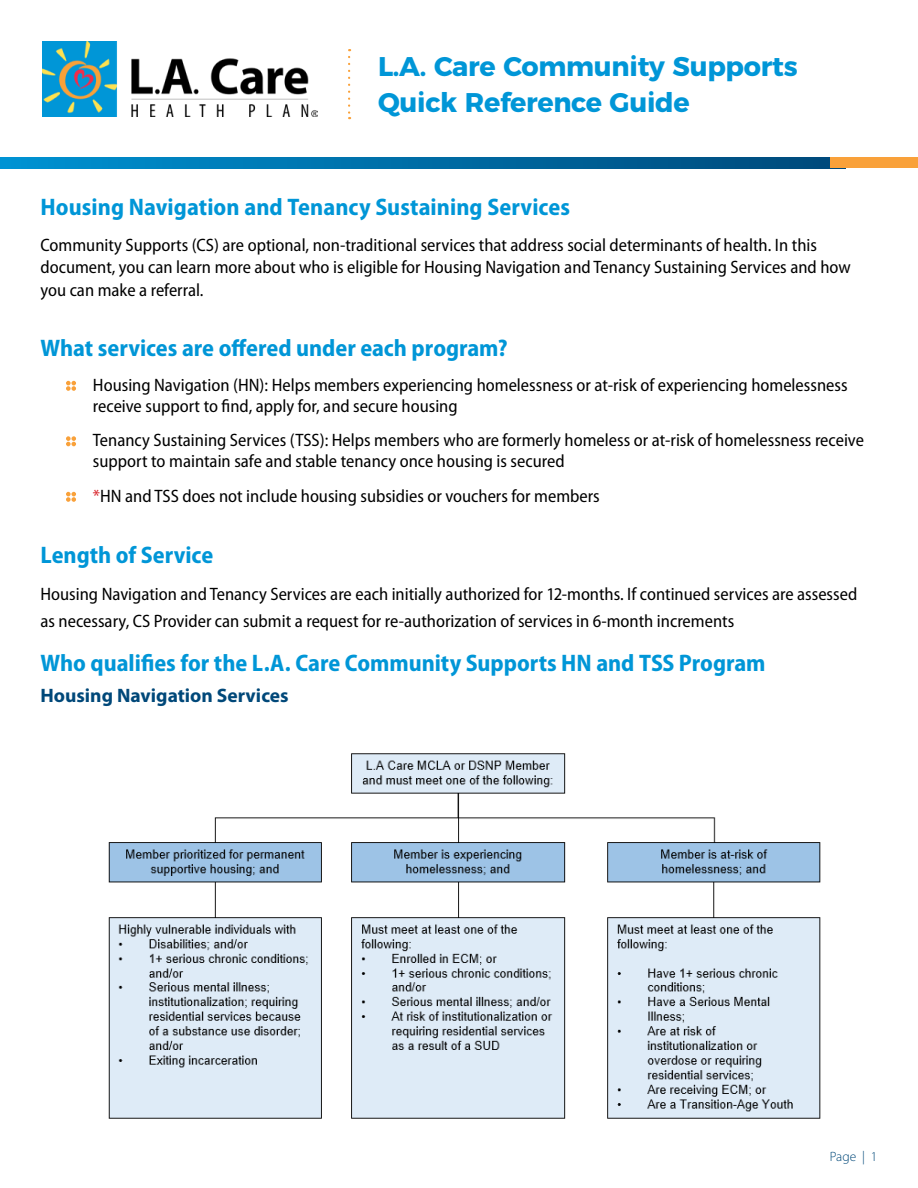
<style>
.page{position:relative;width:918px;height:1188px;background:#fff}
.page>*{position:absolute;margin:0;border:0;box-sizing:border-box;transform-origin:0 0}
.t1{font:700 27px/35.7px "Montserrat";letter-spacing:-.01em;color:#0096d7}
.t2{font:700 semi-condensed 24px "Myriad Pro";color:#0096d7}
.t3{font:700 19.5px "Myriad Pro";color:#004879}
.t4{font:semi-condensed 18px/22.5px "Myriad Pro";color:#000}
.t5{font:300 13.5px "Myriad Pro";color:#004879}
.s1{color:#d71d24}
</style>
<div class="page">
<svg style="left:0;top:157px;width:830px;height:11px"></svg>
<div style="left:830px;top:157px;width:88px;height:11px;background:#f9a13a"></div>
<svg style="left:348px;top:57px;width:2px;height:62px"></svg>
<img style="left:42px;top:42px;width:276px;height:75px">
<svg style="left:66px;top:381px;width:10px;height:10px"></svg>
<svg style="left:66px;top:436px;width:10px;height:10px"></svg>
<svg style="left:66px;top:492px;width:10px;height:10px"></svg>
<img style="left:108px;top:753px;width:713px;height:366px">
<h1 class="t1" style="left:378px;top:47px;width:421px">L.A. Care Community Supports<br>Quick Reference Guide</h1>
<h2 class="t2" style="left:40px;top:193px;width:531px">Housing Navigation and Tenancy Sustaining Services</h2>
<p class="t4" style="left:40px;top:234px;width:812px">Community Supports (CS) are optional, non-traditional services that address social determinants of health. In this document, you can learn more about who is eligible for Housing Navigation and Tenancy Sustaining Services and how you can make a referral.</p>
<h2 class="t2" style="left:40px;top:335px;width:469px">What services are offered under each program?</h2>
<p class="t4" style="left:93px;top:375px;width:756px;line-height:21px">Housing Navigation (HN): Helps members experiencing homelessness or at-risk of experiencing homelessness receive support to find, apply for, and secure housing</p>
<p class="t4" style="left:93px;top:430px;width:772px;line-height:21px">Tenancy Sustaining Services (TSS): Helps members who are formerly homeless or at-risk of homelessness receive support to maintain safe and stable tenancy once housing is secured</p>
<p class="t4" style="left:93px;top:485px;width:508px"><span class="s1">*</span>HN and TSS does not include housing subsidies or vouchers for members</p>
<h2 class="t2" style="left:40px;top:541px;width:174px">Length of Service</h2>
<p class="t4" style="left:40px;top:581px;width:818px;line-height:27px">Housing Navigation and Tenancy Services are each initially authorized for 12-months. If continued services are assessed as necessary, CS Provider can submit a request for re-authorization of services in 6-month increments</p>
<h2 class="t2" style="left:40px;top:649px;width:727px">Who qualifies for the L.A. Care Community Supports HN and TSS Program</h2>
<h3 class="t3" style="left:40px;top:683px;width:250px">Housing Navigation Services</h3>
<p class="t5" style="left:830px;top:1149px;width:49px">Page | 1</p>
</div>
